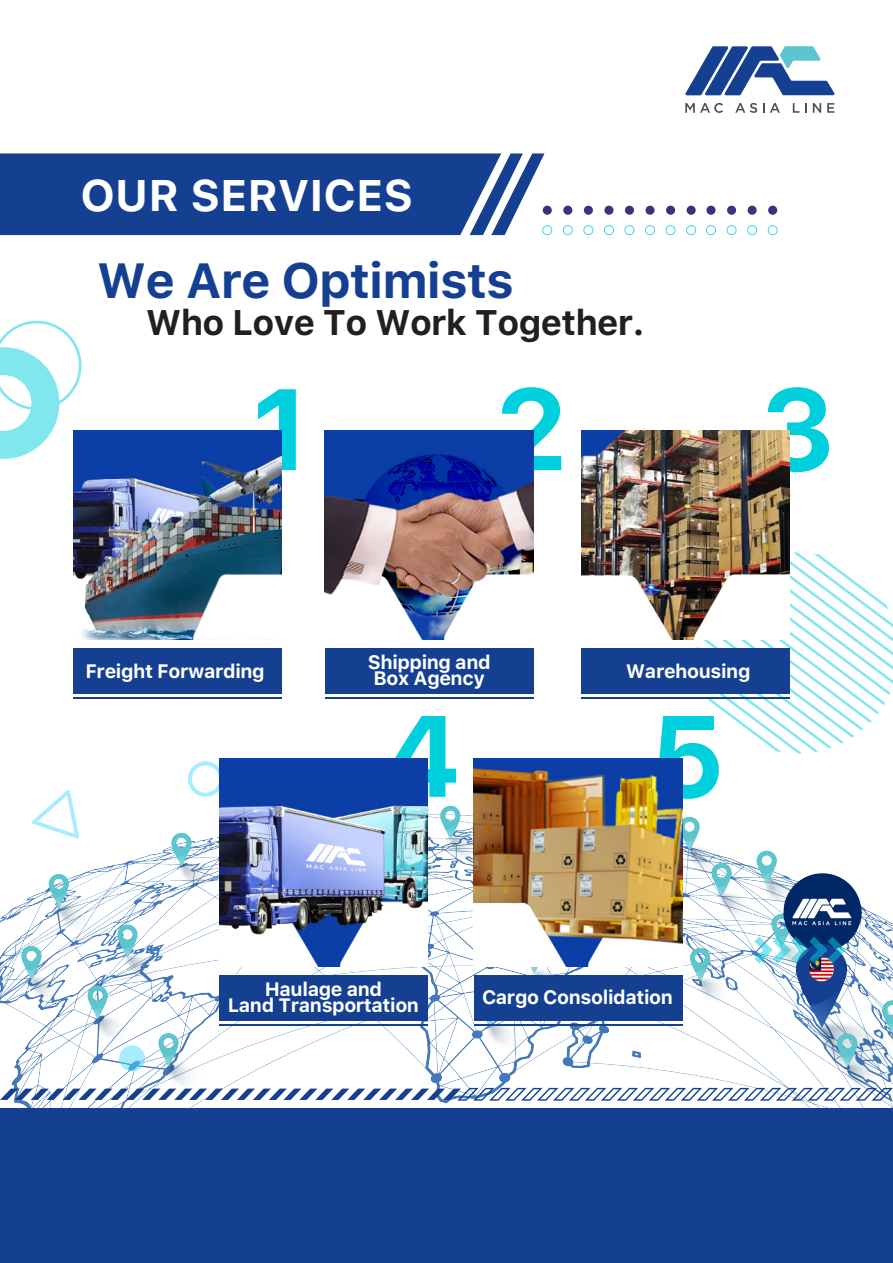
<style>
.page{position:relative;width:893px;height:1263px;background:#fff}
.page>*{position:absolute;margin:0;border:0;box-sizing:border-box;transform-origin:0 0}
.t1{font:700 114.75px "Galvji";color:#00d0dd}
.t2{font:700 49.2px "Galvji";letter-spacing:-.02em;color:#154091}
.t3{font:700 43.95px "Galvji";color:#fff}
.t4{font:700 35.4px "Galvji";letter-spacing:-.02em;color:#231f20}
.t5{font:700 19.35px/16.2px "Galvji";letter-spacing:-.02em;color:#fff}
</style>
<div class="page">
<img style="left:0;top:791px;width:893px;height:317px">
<div style="left:474px;top:975px;width:208px;height:46px;background:#154091"></div>
<hr style="left:474px;top:1024px;width:208px;height:2px;background:#154091">
<svg style="left:697px;top:552px;width:196px;height:201px"></svg>
<div style="left:73px;top:648px;width:208px;height:46px;background:#154091"></div>
<hr style="left:73px;top:697px;width:208px;height:2px;background:#154091">
<div style="left:581px;top:648px;width:209px;height:46px;background:#154091"></div>
<hr style="left:581px;top:697px;width:209px;height:2px;background:#154091">
<svg style="left:188px;top:761px;width:31px;height:36px"></svg>
<div style="left:325px;top:648px;width:208px;height:46px;background:#154091"></div>
<div style="left:0;top:1108px;width:893px;height:155px;background:#154091"></div>
<svg style="left:685px;top:103px;width:38px;height:10px"></svg>
<svg style="left:735px;top:103px;width:22px;height:10px"></svg>
<svg style="left:770px;top:103px;width:10px;height:10px"></svg>
<svg style="left:793px;top:103px;width:6px;height:10px"></svg>
<svg style="left:805px;top:103px;width:2px;height:10px"></svg>
<svg style="left:813px;top:103px;width:8px;height:10px"></svg>
<svg style="left:827px;top:103px;width:7px;height:10px"></svg>
<svg style="left:685px;top:46px;width:149px;height:49px"></svg>
<img style="left:73px;top:431px;width:208px;height:208px">
<img style="left:325px;top:431px;width:208px;height:208px">
<img style="left:581px;top:431px;width:209px;height:208px">
<img style="left:219px;top:758px;width:209px;height:208px">
<img style="left:474px;top:758px;width:208px;height:208px">
<svg style="left:0;top:321px;width:81px;height:138px"></svg>
<svg style="left:754px;top:936px;width:92px;height:27px;background:#609ebe"></svg>
<svg style="left:32px;top:790px;width:47px;height:48px"></svg>
<svg style="left:0;top:1088px;width:893px;height:13px"></svg>
<hr style="left:325px;top:697px;width:208px;height:2px;background:#154091">
<div style="left:219px;top:975px;width:209px;height:46px;background:#154091"></div>
<hr style="left:219px;top:1024px;width:209px;height:2px;background:#154091">
<svg style="left:119px;top:1045px;width:26px;height:26px"></svg>
<svg style="left:0;top:153px;width:552px;height:82px;background:#29509a"></svg>
<svg style="left:563px;top:225px;width:10px;height:10px"></svg>
<svg style="left:583px;top:225px;width:10px;height:10px"></svg>
<svg style="left:604px;top:225px;width:10px;height:10px"></svg>
<svg style="left:624px;top:225px;width:10px;height:10px"></svg>
<svg style="left:645px;top:225px;width:10px;height:10px"></svg>
<svg style="left:666px;top:225px;width:9px;height:10px"></svg>
<svg style="left:686px;top:225px;width:10px;height:10px"></svg>
<svg style="left:706px;top:225px;width:10px;height:10px"></svg>
<svg style="left:727px;top:225px;width:9px;height:10px"></svg>
<svg style="left:747px;top:225px;width:10px;height:10px"></svg>
<svg style="left:768px;top:225px;width:10px;height:10px"></svg>
<div style="left:543px;top:206px;width:9px;height:9px;background:#36347b;border-radius:50%"></div>
<div style="left:563px;top:206px;width:9px;height:9px;background:#36347b;border-radius:50%"></div>
<div style="left:584px;top:206px;width:9px;height:9px;background:#36347b;border-radius:50%"></div>
<div style="left:604px;top:206px;width:9px;height:9px;background:#36347b;border-radius:50%"></div>
<div style="left:625px;top:206px;width:9px;height:9px;background:#36347b;border-radius:50%"></div>
<div style="left:645px;top:206px;width:10px;height:9px;background:#36347b;border-radius:50%"></div>
<div style="left:666px;top:206px;width:9px;height:9px;background:#36347b;border-radius:50%"></div>
<div style="left:687px;top:206px;width:9px;height:9px;background:#36347b;border-radius:50%"></div>
<div style="left:706px;top:206px;width:9px;height:9px;background:#36347b;border-radius:50%"></div>
<div style="left:727px;top:206px;width:9px;height:9px;background:#36347b;border-radius:50%"></div>
<div style="left:748px;top:206px;width:9px;height:9px;background:#36347b;border-radius:50%"></div>
<div style="left:768px;top:206px;width:9px;height:9px;background:#36347b;border-radius:50%"></div>
<h3 class="t3" style="left:80px;top:170px;width:334px">OUR SERVICES</h3>
<h2 class="t2" style="left:97px;top:251px;width:419px">We Are Optimists</h2>
<h3 class="t4" style="left:146px;top:302px;width:500px">Who Love To Work Together.</h3>
<h1 class="t1" style="left:251px;top:361px;width:60px">1</h1>
<h1 class="t1" style="left:495px;top:361px;width:75px">2</h1>
<h1 class="t1" style="left:759px;top:361px;width:78px">3</h1>
<p class="t5" style="left:368px;top:654px;width:124px">Shipping and<br>Box Agency</p>
<p class="t5" style="left:85px;top:664px;width:181px">Freight Forwarding</p>
<p class="t5" style="left:626px;top:663px;width:126px">Warehousing</p>
<h1 class="t1" style="left:383px;top:688px;width:80px">4</h1>
<h1 class="t1" style="left:649px;top:688px;width:78px">5</h1>
<p class="t5" style="left:228px;top:981px;width:193px;text-align:center">Haulage and<br>Land Transportation</p>
<p class="t5" style="left:482px;top:990px;width:192px">Cargo Consolidation</p>
</div>
